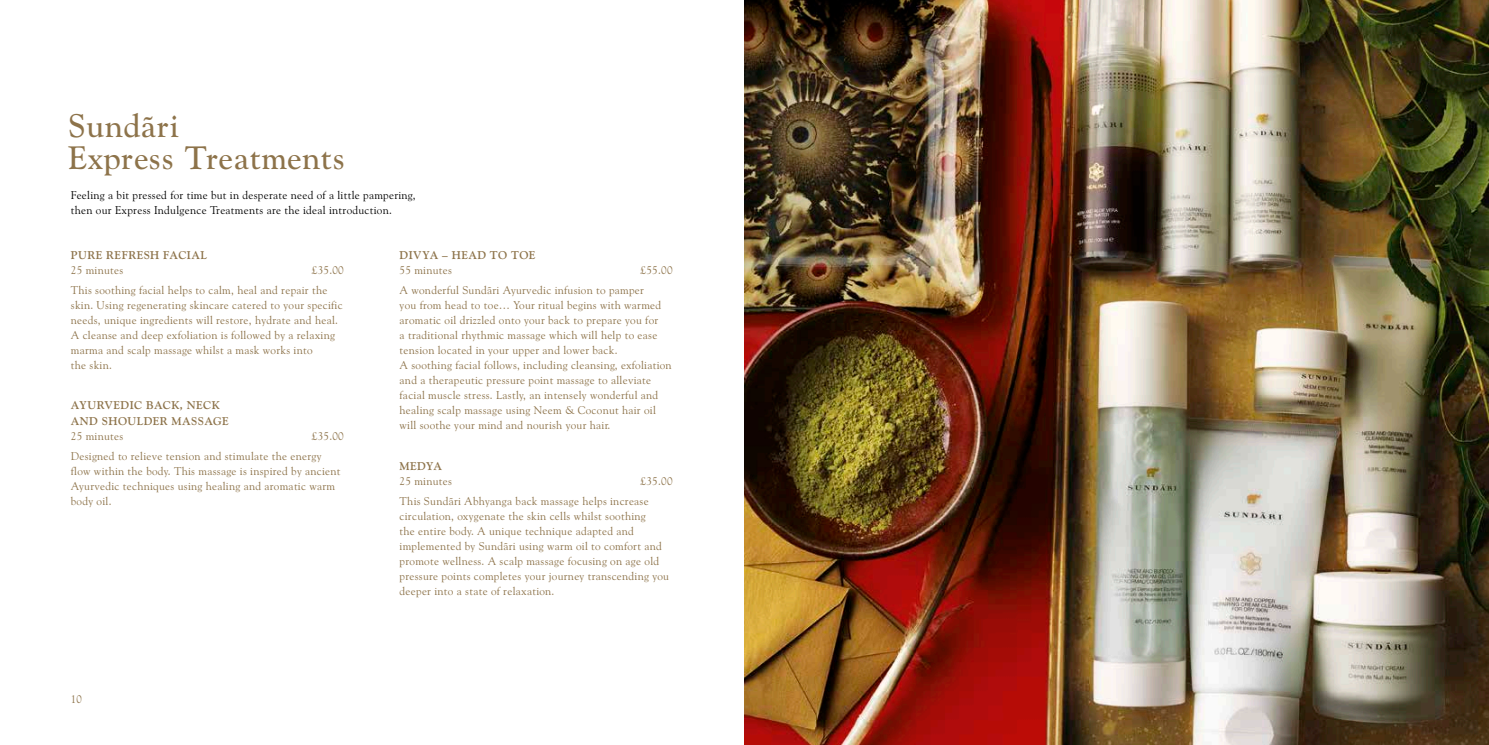
<style>
.page{position:relative;width:1489px;height:745px;background:#fff}
.page>*{position:absolute;margin:0;border:0;box-sizing:border-box;transform-origin:0 0}
.t1{font:32.5px/32.5px "Goudy Catalogue BT";letter-spacing:.025em;color:#8d734a}
.t2{font:11.25px/15px "Goudy Old Style BT";letter-spacing:.025em;color:#8d734a}
.t3{font:11.25px/15px "Goudy Old Style BT";letter-spacing:.025em;color:#000}
.t4{font:700 11.25px "Goudy Old Style BT";letter-spacing:.04em;color:#8d734a}
</style>
<div class="page">
<img style="left:744px;top:0;width:744px;height:744px">
<h1 class="t1" style="left:68px;top:108px;width:278px">Sundãri<br>Express Treatments</h1>
<p class="t3" style="left:71px;top:187px;width:346px">Feeling a bit pressed for time but in desperate need of a little pampering, then our Express Indulgence Treatments are the ideal introduction.</p>
<p class="t4" style="left:71px;top:248px;width:44px">PURE REF</p>
<p class="t4" style="left:128px;top:248px;width:50px">RES H FACIAL</p>
<p class="t2" style="left:71px;top:262px;width:54px">25 minutes</p>
<p class="t4" style="left:399px;top:248px;width:62px">DIVYA – HEA</p>
<p class="t4" style="left:477px;top:248px;width:58px">D TO TOE</p>
<p class="t2" style="left:399px;top:262px;width:54px">55 minutes</p>
<p class="t2" style="left:399px;top:260px;width:274px;line-height:20px;text-indent:241px">£55.00<br>A wonderful Sundãri Ayurvedic infusion to pamper</p>
<p class="t2" style="left:399px;top:297px;width:273px">you from head to toe… Your ritual begins with warmed aromatic oil drizzled onto your back to prepare you for<br>a traditional rhythmic massage which will help to ease tension located in your upper and lower back.<br>A soothing facial follows, including cleansing, exfoliation and a therapeutic pressure point massage to alleviate facial muscle stress. Lastly, an intensely wonderful and healing scalp massage using Neem &amp; Coconut hair oil will soothe your mind and nourish your hair.</p>
<p class="t4" style="left:399px;top:458px;width:36px">MEDYA</p>
<p class="t2" style="left:399px;top:472px;width:54px">25 minutes</p>
<p class="t2" style="left:71px;top:260px;width:274px;line-height:20px;text-indent:241px">£35.00<br>This soothing facial helps to calm, heal and repair the</p>
<p class="t2" style="left:71px;top:297px;width:273px">skin. Using regenerating skincare catered to your specific needs, unique ingredients will restore, hydrate and heal.<br>A cleanse and deep exfoliation is followed by a relaxing marma and scalp massage whilst a mask works into<br>the skin.</p>
<p class="t4" style="left:71px;top:398px;width:125px">AYURVEDIC BACK, NEC</p>
<p class="t4" style="left:212px;top:398px;width:10px">K</p>
<p class="t4" style="left:71px;top:413px;width:120px">AND SHOULDER MASSAGE</p>
<p class="t2" style="left:71px;top:427px;width:54px">25 minutes</p>
<p class="t2" style="left:71px;top:425px;width:274px;line-height:20px;text-indent:241px">£35.00<br>Designed to relieve tension and stimulate the energy</p>
<p class="t2" style="left:71px;top:462px;width:271px">flow within the body. This massage is inspired by ancient<br>Ayurvedic techniques using healing and aromatic warm body oil.</p>
<p class="t2" style="left:399px;top:470px;width:274px;line-height:20px;text-indent:241px">£35.00<br>This Sundãri Abhyanga back massage helps increase</p>
<p class="t2" style="left:399px;top:507px;width:271px">circulation, oxygenate the skin cells whilst soothing<br>the entire body. A unique technique adapted and implemented by Sundãri using warm oil to comfort and promote wellness. A scalp massage focusing on age old pressure points completes your journey transcending you deeper into a state of relaxation.</p>
<p class="t2" style="left:71px;top:691px;width:13px">10</p>
</div>
